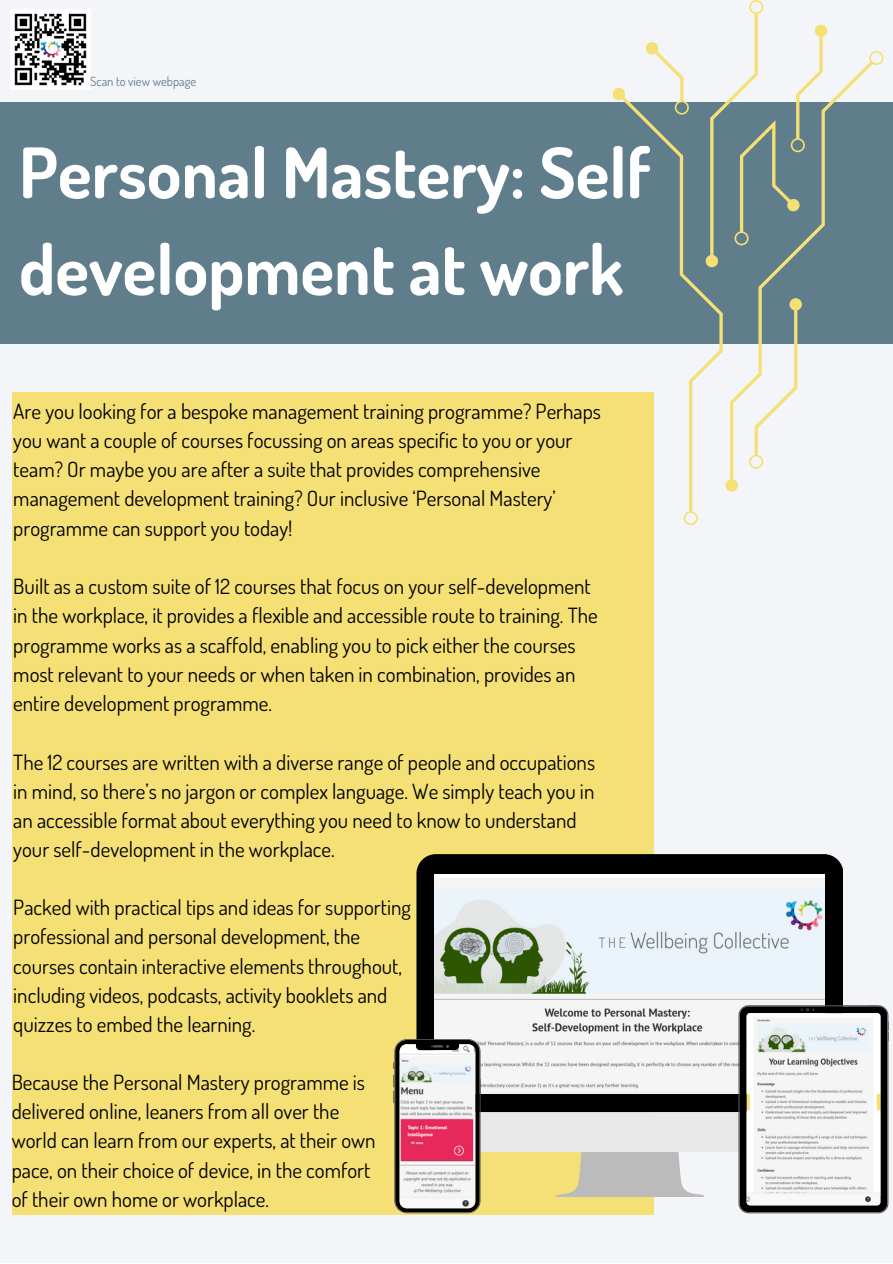
<style>
.page{position:relative;width:893px;height:1264px;background:#fff}
.page>*{position:absolute;margin:0;border:0;box-sizing:border-box;transform-origin:0 0}
.t1{font:700 69.75px/96.6px "Dosis";color:#fff}
.t2{font:21px/29.2px "Dosis";color:#000}
.t3{font:12.6px "Dosis";color:#607d8b}
</style>
<div class="page">
<div style="left:0;top:0;width:892px;height:1262px;background:#f3f5f9"></div>
<img style="left:10px;top:9px;width:80px;height:80px">
<div style="left:12px;top:392px;width:641px;height:822px;background:#f4e075"></div>
<div style="left:416px;top:854px;width:427px;height:150px;background:#000"></div>
<img style="left:434px;top:874px;width:390px;height:130px">
<svg style="left:393px;top:1004px;width:496px;height:209px"></svg>
<div style="left:0;top:102px;width:892px;height:241px;background:#607d8b"></div>
<svg style="left:612px;top:87px;width:110px;height:438px"></svg>
<svg style="left:725px;top:51px;width:159px;height:440px"></svg>
<svg style="left:749px;top:298px;width:52px;height:171px"></svg>
<svg style="left:645px;top:42px;width:43px;height:73px"></svg>
<svg style="left:705px;top:0;width:122px;height:267px"></svg>
<p class="t3" style="left:90px;top:73px;width:107px">Scan to view webpage</p>
<p class="t1" style="left:19px;top:122px;width:632px">Personal Mastery: Self development at work</p>
<p class="t2" style="left:13px;top:396px;width:589px">Are you looking for a bespoke management training programme? Perhaps you want a couple of courses focussing on areas specific to you or your team? Or maybe you are after a suite that provides comprehensive management development training? Our inclusive ‘Personal Mastery’ programme can support you today!</p>
<p class="t2" style="left:13px;top:571px;width:586px">Built as a custom suite of 12 courses that focus on your self-development in the workplace, it provides a flexible and accessible route to training. The programme works as a scaffold, enabling you to pick either the courses most relevant to your needs or when taken in combination, provides an entire development programme.</p>
<p class="t2" style="left:13px;top:746px;width:583px">The 12 courses are written with a diverse range of people and occupations in mind, so there’s no jargon or complex language. We simply teach you in an accessible format about everything you need to know to understand your self-development in the workplace.</p>
<p class="t2" style="left:13px;top:892px;width:399px">Packed with practical tips and ideas for supporting professional and personal development, the courses contain interactive elements throughout, including videos, podcasts, activity booklets and quizzes to embed the learning.</p>
<p class="t2" style="left:12px;top:1066px;width:365px">Because the Personal Mastery programme is delivered online, leaners from all over the world can learn from our experts, at their own pace, on their choice of device, in the comfort of their own home or workplace.</p>
</div>
